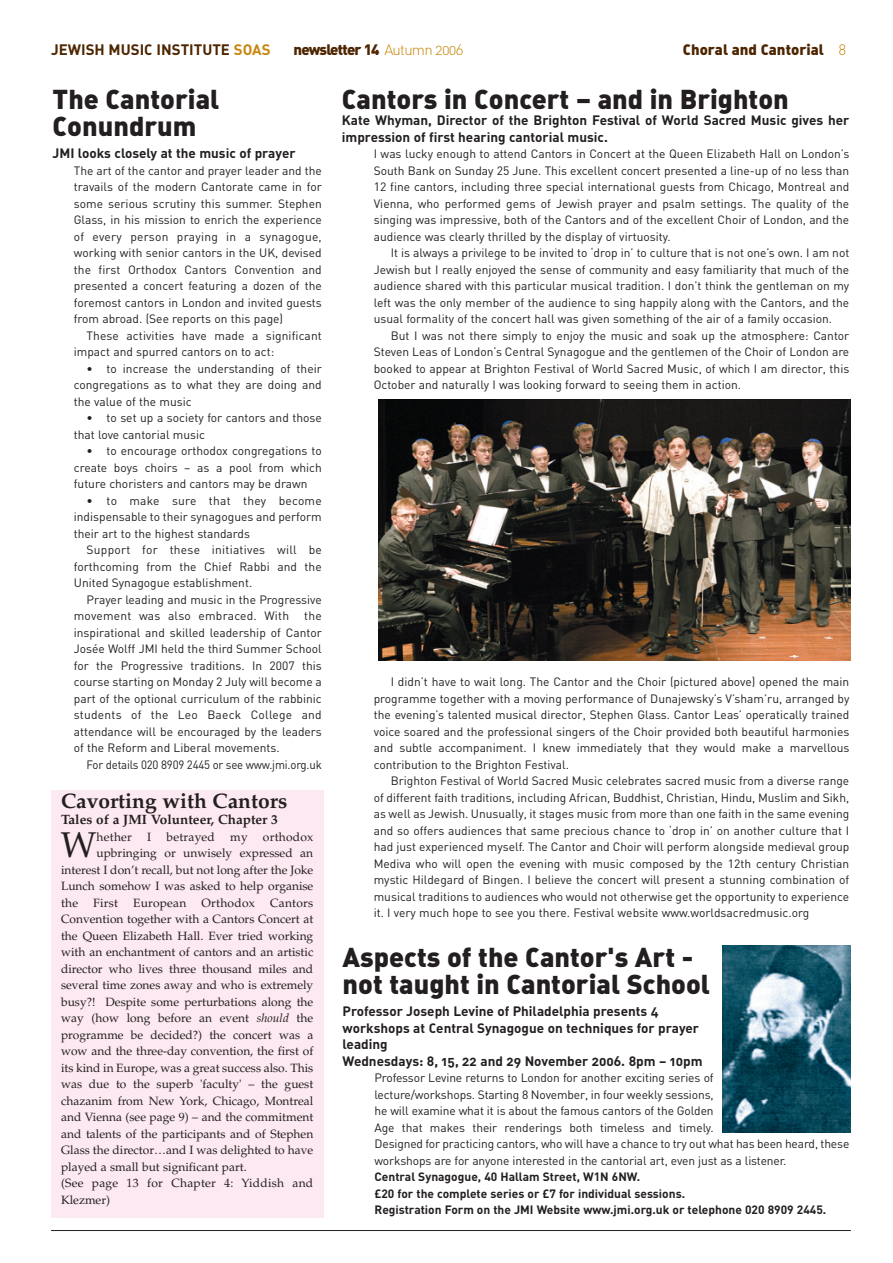
<style>
.page{position:relative;width:893px;height:1263px;background:#fff}
.page>*{position:absolute;margin:0;border:0;box-sizing:border-box;transform-origin:0 0}
.t1{font:35.7px "Palatino";color:#231f20}
.t2{font:27px/27px "DIN Black Alternate";color:#231f20}
.t3{font:700 21px "Palatino";color:#231f20}
.t4{font:15px "DIN Bold Alternate";color:#4d2500}
.t5{font:900 15px "DIN";letter-spacing:-.055em;color:#4d2500}
.t6{font:15px "DIN Black Alternate";color:#4d2500}
.t7{font:13.5px/16.5px "DIN Bold Alternate";color:#231f20}
.t8{font:700 13.5px/16.5px "DIN";color:#231f20}
.t9{font:700 13.5px "Palatino";color:#231f20}
.t10{font:12px/16.5px "DIN";color:#231f20;text-align:justify}
.t11{font:12px/16.5px "Palatino";color:#231f20}
.t12{font:700 12px/16.5px "DIN";color:#231f20}
.t13{font:12px "DIN";color:#231f20;scale:.95 1}
.t14{font:12px "Palatino";letter-spacing:.02em;color:#231f20}
.s1{color:#c7870e}
.s2{font-family:"DIN Light Alternate";font-weight:400;color:#c7870e}
.s3{font-family:"DIN Light Alternate";color:#c7870e}
.s4{font-style:italic}
</style>
<div class="page">
<div style="left:51px;top:791px;width:272px;height:427px;background:#fce9f1"></div>
<img style="left:378px;top:399px;width:472px;height:261px">
<img style="left:722px;top:946px;width:128px;height:186px">
<hr style="left:51px;top:1230px;width:799px;height:1px;background:#231f20">
<p class="t4" style="left:51px;top:44px;width:221px">JEWISH MUSIC INSTITUTE <span class="s1">SOAS</span></p>
<p class="t5" style="left:293px;top:44px;width:172px">newsletter 14 <span class="s2">Autumn 2006</span></p>
<p class="t6" style="left:683px;top:44px;width:165px">Choral and Cantorial <span class="s3">8</span></p>
<h2 class="t2" style="left:342px;top:88px;width:448px">Cantors in Concert – and in Brighton</h2>
<p class="t8" style="left:342px;top:113px;width:509px">Kate Whyman, Director of the Brighton Festival of World Sacred Music gives her impression of first hearing cantorial music.</p>
<p class="t10" style="left:374px;top:147px;width:477px">I was lucky enough to attend Cantors in Concert at the Queen Elizabeth Hall on London’s South Bank on Sunday 25 June. This excellent concert presented a line-up of no less than 12 fine cantors, including three special international guests from Chicago, Montreal and Vienna, who performed gems of Jewish prayer and psalm settings. The quality of the singing was impressive, both of the Cantors and of the excellent Choir of London, and the audience was clearly thrilled by the display of virtuosity.</p>
<p class="t10" style="left:374px;top:246px;width:477px;text-indent:17px">It is always a privilege to be invited to ‘drop in’ to culture that is not one’s own. I am not Jewish but I really enjoyed the sense of community and easy familiarity that much of the audience shared with this particular musical tradition. I don’t think the gentleman on my left was the only member of the audience to sing happily along with the Cantors, and the usual formality of the concert hall was given something of the air of a family occasion.</p>
<p class="t10" style="left:374px;top:328px;width:477px;text-indent:17px">But I was not there simply to enjoy the music and soak up the atmosphere: Cantor Steven Leas of London’s Central Synagogue and the gentlemen of the Choir of London are booked to appear at Brighton Festival of World Sacred Music, of which I am director, this October and naturally I was looking forward to seeing them in action.</p>
<h2 class="t2" style="left:53px;top:88px;width:168px">The Cantorial<br>Conundrum</h2>
<p class="t8" style="left:53px;top:146px;width:244px">JMI looks closely at the music of prayer</p>
<p class="t10" style="left:74px;top:163px;width:249px">The art of the cantor and prayer leader and the travails of the modern Cantorate came in for some serious scrutiny this summer. Stephen Glass, in his mission to enrich the experience of every person praying in a synagogue, working with senior cantors in the UK, devised the first Orthodox Cantors Convention and presented a concert featuring a dozen of the foremost cantors in London and invited guests from abroad. (See reports on this page)</p>
<p class="t10" style="left:74px;top:328px;width:249px;text-indent:13px">These activities have made a significant impact and spurred cantors on to act:</p>
<p class="t10" style="left:74px;top:361px;width:249px;text-indent:13px">• to increase the understanding of their congregations as to what they are doing and the value of the music</p>
<p class="t10" style="left:74px;top:411px;width:249px;text-indent:13px">• to set up a society for cantors and those that love cantorial music</p>
<p class="t10" style="left:74px;top:444px;width:249px;text-indent:13px">• to encourage orthodox congregations to create boys choirs – as a pool from which future choristers and cantors may be drawn</p>
<p class="t10" style="left:74px;top:493px;width:249px;text-indent:13px">• to make sure that they become indispensable to their synagogues and perform their art to the highest standards</p>
<p class="t10" style="left:74px;top:543px;width:249px;text-indent:13px">Support for these initiatives will be forthcoming from the Chief Rabbi and the United Synagogue establishment.</p>
<p class="t10" style="left:74px;top:592px;width:249px;text-indent:13px">Prayer leading and music in the Progressive movement was also embraced. With</p>
<p class="t10" style="left:74px;top:609px;width:249px;text-indent:230px">the inspirational and skilled leadership of Cantor Josée Wolff JMI held the third Summer School for the Progressive traditions. In 2007 this course starting on Monday 2 July will become a part of the optional curriculum of the rabbinic students of the Leo Baeck College and attendance will be encouraged by the leaders of the Reform and Liberal movements.</p>
<p class="t13" style="left:87px;top:760px;width:249px">For details 020 8909 2445 or see www.jmi.org.uk</p>
<h3 class="t3" style="left:61px;top:793px;width:228px">Cavorting with Cantors</h3>
<p class="t9" style="left:61px;top:814px;width:218px">Tales of a JMI Volunteer, Chapter 3</p>
<h1 class="t1" style="left:61px;top:831px;width:37px">W</h1>
<p class="t11" style="left:97px;top:830px;width:37px">hether</p>
<p class="t11" style="left:147px;top:830px;width:6px">I</p>
<p class="t14" style="left:166px;top:832px;width:50px">betrayed</p>
<p class="t11" style="left:230px;top:830px;width:19px">my</p>
<p class="t14" style="left:263px;top:832px;width:52px">orthodox</p>
<p class="t10" style="left:374px;top:675px;width:477px;text-indent:17px">I didn’t have to wait long. The Cantor and the Choir (pictured above) opened the main programme together with a moving performance of Dunajewsky’s V’sham’ru, arranged by the evening’s talented musical director, Stephen Glass. Cantor Leas’ operatically trained voice soared and the professional singers of the Choir provided both beautiful harmonies and subtle accompaniment. I knew immediately that they would make a marvellous contribution to the Brighton Festival.</p>
<p class="t10" style="left:374px;top:774px;width:477px;text-indent:17px">Brighton Festival of World Sacred Music celebrates sacred music from a diverse range of different faith traditions, including African, Buddhist, Christian, Hindu, Muslim and Sikh, as well as Jewish. Unusually, it stages music from more than one faith in the same evening and so offers audiences that same precious chance to ‘drop in’ on another culture that I had just experienced myself. The Cantor and Choir will perform alongside medieval group Mediva who will open the evening with music composed by the 12th century Christian mystic Hildegard of Bingen. I believe the concert will present a stunning combination of musical traditions to audiences who would not otherwise get the opportunity to experience it. I very much hope to see you there. Festival website www.worldsacredmusic.org</p>
<p class="t11" style="left:96px;top:846px;width:218px">upbringing or unwisely expressed an</p>
<p class="t11" style="left:61px;top:863px;width:254px">interest I don’t recall, but not long after the Joke</p>
<p class="t11" style="left:61px;top:879px;width:254px">Lunch somehow I was asked to help organise</p>
<p class="t11" style="left:61px;top:896px;width:19px">the</p>
<p class="t11" style="left:93px;top:896px;width:26px">First</p>
<p class="t14" style="left:133px;top:898px;width:55px">European</p>
<p class="t14" style="left:201px;top:898px;width:55px">Orthodox</p>
<p class="t11" style="left:61px;top:896px;width:254px;text-indent:209px">Cantors Convention together with a Cantors Concert at the Queen Elizabeth Hall. Ever tried working with an enchantment of cantors and an artistic director who lives three thousand miles and several time zones away and who is extremely busy?! Despite some perturbations along the way (how long before an event <span class="s4">should</span> the programme be decided?) the concert was a wow and the three-day convention, the first of its kind in Europe, was a great success also. This was due to the superb 'faculty' – the guest chazanim from New York, Chicago, Montreal and Vienna (see page 9) – and the commitment and talents of the participants and of Stephen Glass the director…and I was delighted to have played a small but significant part.<br>(See page 13 for Chapter 4: Yiddish and Klezmer)</p>
<h2 class="t2" style="left:342px;top:946px;width:369px">Aspects of the Cantor's Art - not taught in Cantorial School</h2>
<p class="t7" style="left:342px;top:1004px;width:361px">Professor Joseph Levine of Philadelphia presents 4 workshops at Central Synagogue on techniques for prayer leading<br>Wednesdays: 8, 15, 22 and 29 November 2006. 8pm – 10pm</p>
<p class="t10" style="left:374px;top:1071px;width:476px;text-align:left">Professor Levine returns to London for another exciting series of<br>lecture/workshops. Starting 8 November, in four weekly sessions,<br>he will examine what it is about the famous cantors of the Golden<br>Age that makes their renderings both timeless and timely.<br>Designed for practicing cantors, who will have a chance to try out what has been heard, these workshops are for anyone interested in the cantorial art, even just as a listener.</p>
<p class="t12" style="left:374px;top:1170px;width:453px">Central Synagogue, 40 Hallam Street, W1N 6NW.<br>£20 for the complete series or £7 for individual sessions.<br>Registration Form on the JMI Website www.jmi.org.uk or telephone 020 8909 2445.</p>
</div>
